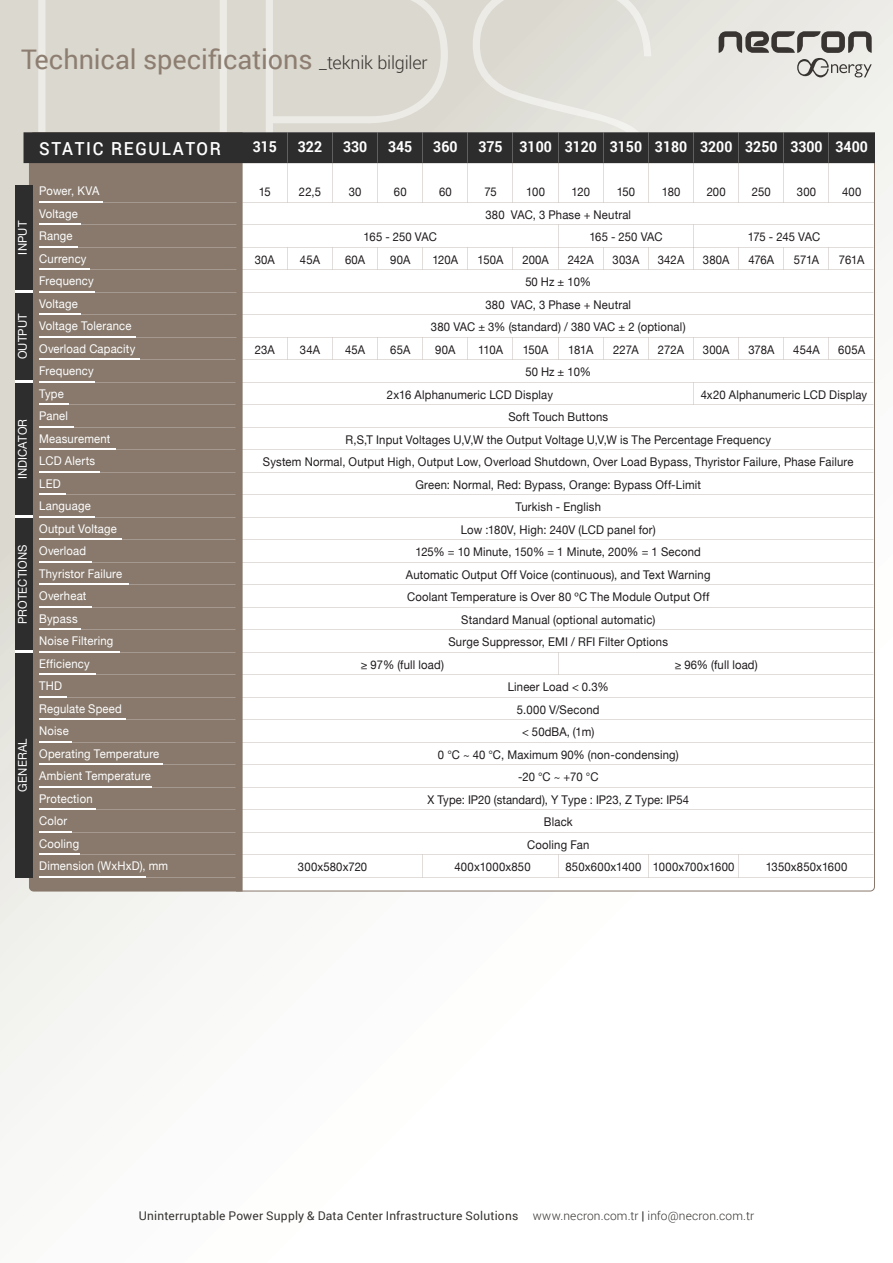
<style>
.page{position:relative;width:893px;height:1263px;background:#fff}
.page>*{position:absolute;margin:0;border:0;box-sizing:border-box;transform-origin:0 0}
.t1{font:27px "Roboto";color:#8d7e71}
.t2{font:500 18px "Roboto";letter-spacing:.1em;color:#fff;scale:.94 1}
.t3{font:700 15px "Roboto";color:#fff;scale:.94 1}
.t4{font:12px/22.5px "Helvetica Neue";letter-spacing:.015em;color:#1e1a1b;text-align:center;scale:.94 1}
.t5{font:12px/22.5px "Helvetica Neue";letter-spacing:.015em;color:#fff;scale:.94 1}
.t6{font:12px "Roboto";letter-spacing:.015em;color:#373431}
.t7{font:12px "Helvetica Neue";letter-spacing:-.005em;color:#1e1a1b;scale:.94 1}
.t8{font:12px "Helvetica Neue";letter-spacing:-.02em;color:#1e1a1b;scale:.94 1}
.s1{font-weight:300;font-size:18px;color:#383331}
.s2{font-weight:300}
.s3{font-weight:700}
</style>
<div class="page">
<img style="left:0;top:659px;width:248px;height:482px">
<img style="left:0;top:32px;width:38px;height:627px">
<svg style="left:719px;top:31px;width:153px;height:46px"></svg>
<svg style="left:38px;top:0;width:618px;height:132px;fill:#dad8cf"></svg>
<svg style="left:243px;top:163px;width:632px;height:729px"></svg>
<div style="left:29px;top:163px;width:214px;height:729px;background:#88796c"></div>
<div style="left:24px;top:133px;width:850px;height:30px;background:#2d2d2d"></div>
<div style="left:24px;top:132px;width:851px;height:31px;border:1px solid #2d2d2d"></div>
<hr style="left:40px;top:201px;width:63px;height:1px;background:#fff">
<hr style="left:39px;top:224px;width:42px;height:1px;background:#fff">
<hr style="left:39px;top:246px;width:39px;height:1px;background:#fff">
<hr style="left:39px;top:269px;width:51px;height:1px;background:#fff">
<hr style="left:39px;top:291px;width:56px;height:1px;background:#fff">
<hr style="left:39px;top:314px;width:42px;height:1px;background:#fff">
<hr style="left:39px;top:336px;width:97px;height:1px;background:#fff">
<hr style="left:39px;top:359px;width:101px;height:1px;background:#fff">
<hr style="left:39px;top:381px;width:56px;height:1px;background:#fff">
<hr style="left:39px;top:404px;width:30px;height:1px;background:#fff">
<hr style="left:39px;top:426px;width:35px;height:1px;background:#fff">
<hr style="left:39px;top:449px;width:76px;height:1px;background:#fff">
<hr style="left:39px;top:471px;width:61px;height:1px;background:#fff">
<svg style="left:39px;top:494px;width:26px;height:1px"></svg>
<hr style="left:39px;top:516px;width:56px;height:1px;background:#fff">
<hr style="left:39px;top:539px;width:82px;height:1px;background:#fff">
<hr style="left:39px;top:561px;width:53px;height:1px;background:#fff">
<hr style="left:39px;top:584px;width:89px;height:1px;background:#fff">
<hr style="left:39px;top:606px;width:53px;height:1px;background:#fff">
<hr style="left:39px;top:629px;width:42px;height:1px;background:#fff">
<hr style="left:39px;top:651px;width:81px;height:1px;background:#fff">
<hr style="left:39px;top:674px;width:57px;height:1px;background:#fff">
<svg style="left:39px;top:696px;width:28px;height:1px"></svg>
<hr style="left:39px;top:719px;width:87px;height:1px;background:#fff">
<hr style="left:39px;top:741px;width:33px;height:1px;background:#fff">
<hr style="left:39px;top:764px;width:124px;height:1px;background:#fff">
<hr style="left:39px;top:786px;width:113px;height:1px;background:#fff">
<hr style="left:39px;top:831px;width:33px;height:1px;background:#fff">
<hr style="left:39px;top:876px;width:107px;height:1px;background:#fff">
<hr style="left:39px;top:809px;width:57px;height:1px;background:#fff">
<hr style="left:39px;top:854px;width:41px;height:1px;background:#fff">
<div style="left:16px;top:185px;width:17px;height:692px;background:#2c2d2c"></div>
<svg style="left:16px;top:291px;width:17px;height:2px"></svg>
<svg style="left:16px;top:381px;width:17px;height:2px"></svg>
<svg style="left:16px;top:516px;width:17px;height:2px"></svg>
<svg style="left:16px;top:651px;width:17px;height:2px"></svg>
<h1 class="t1" style="left:21px;top:40px;width:408px">Technical specifications <span class="s1">_teknik bilgiler</span></h1>
<p class="t2" style="left:39px;top:136px;width:195px">STATIC REGULATOR</p>
<p class="t5" style="left:12px;top:255px;width:37px;rotate:-90deg">INPUT</p>
<p class="t5" style="left:12px;top:359px;width:50px;rotate:-90deg">OUTPUT</p>
<p class="t5" style="left:12px;top:479px;width:66px;rotate:-90deg">INDICATOR</p>
<p class="t5" style="left:12px;top:624px;width:86px;rotate:-90deg">PROTECTIONS</p>
<p class="t5" style="left:12px;top:791px;width:58px;rotate:-90deg">GENERAL</p>
<p class="t5" style="left:39px;top:180px;width:139px">Power, KVA<br>Voltage<br>Range<br>Currency<br>Frequency<br>Voltage<br>Voltage Tolerance<br>Overload Capacity<br>Frequency<br>Type<br>Panel<br>Measurement<br>LCD Alerts<br>LED<br>Language<br>Output Voltage<br>Overload<br>Thyristor Failure<br>Overheat<br>Bypass<br>Noise Filtering<br>Efficiency<br>THD<br>Regulate Speed<br>Noise<br>Operating Temperature<br>Ambient Temperature<br>Protection<br>Color<br>Cooling<br>Dimension (WxHxD), mm</p>
<p class="t3" style="left:253px;top:136px;width:27px">315</p>
<p class="t3" style="left:298px;top:136px;width:27px">322</p>
<p class="t3" style="left:343px;top:136px;width:27px">330</p>
<p class="t3" style="left:388px;top:136px;width:27px">345</p>
<p class="t3" style="left:433px;top:136px;width:27px">360</p>
<p class="t3" style="left:478px;top:136px;width:416px">375 3100 3120 3150 3180 3200 3250 3300 3400</p>
<p class="t4" style="left:259px;top:181px;width:14px">15</p>
<p class="t4" style="left:299px;top:181px;width:25px">22,5</p>
<p class="t4" style="left:349px;top:181px;width:15px">30</p>
<p class="t4" style="left:394px;top:181px;width:15px">60</p>
<p class="t4" style="left:439px;top:181px;width:15px">60</p>
<p class="t4" style="left:484px;top:181px;width:15px">75</p>
<p class="t4" style="left:526px;top:181px;width:21px">100</p>
<p class="t4" style="left:572px;top:181px;width:21px">120</p>
<p class="t4" style="left:617px;top:181px;width:21px">150</p>
<p class="t4" style="left:662px;top:181px;width:21px">180</p>
<p class="t4" style="left:707px;top:181px;width:22px">200</p>
<p class="t4" style="left:752px;top:181px;width:22px">250</p>
<p class="t4" style="left:797px;top:181px;width:22px">300</p>
<p class="t4" style="left:842px;top:181px;width:22px">400</p>
<p class="t4" style="left:485px;top:204px;width:157px">380 VAC, 3 Phase + Neutral</p>
<p class="t7" style="left:364px;top:228px;width:79px">165 - 250 VAC</p>
<p class="t7" style="left:589px;top:228px;width:79px">165 - 250 VAC</p>
<p class="t8" style="left:748px;top:228px;width:79px">175 - 245 VAC</p>
<p class="t4" style="left:255px;top:249px;width:23px">30A</p>
<p class="t4" style="left:300px;top:249px;width:23px">45A</p>
<p class="t4" style="left:345px;top:249px;width:23px">60A</p>
<p class="t4" style="left:390px;top:249px;width:23px">90A</p>
<p class="t4" style="left:432px;top:249px;width:29px">120A</p>
<p class="t4" style="left:478px;top:249px;width:29px">150A</p>
<p class="t4" style="left:522px;top:249px;width:30px">200A</p>
<p class="t4" style="left:568px;top:249px;width:29px">242A</p>
<p class="t4" style="left:613px;top:249px;width:30px">303A</p>
<p class="t4" style="left:658px;top:249px;width:30px">342A</p>
<p class="t4" style="left:703px;top:249px;width:30px">380A</p>
<p class="t4" style="left:748px;top:249px;width:29px">476A</p>
<p class="t4" style="left:794px;top:249px;width:28px">571A</p>
<p class="t4" style="left:839px;top:249px;width:29px">761A</p>
<p class="t4" style="left:431px;top:271px;width:272px">50 Hz ± 10%<br>380 VAC, 3 Phase + Neutral<br>380 VAC ± 3% (standard) / 380 VAC ± 2 (optional)</p>
<p class="t4" style="left:525px;top:361px;width:71px">50 Hz ± 10%</p>
<p class="t4" style="left:255px;top:339px;width:23px">23A</p>
<p class="t4" style="left:300px;top:339px;width:23px">34A</p>
<p class="t4" style="left:345px;top:339px;width:23px">45A</p>
<p class="t4" style="left:390px;top:339px;width:23px">65A</p>
<p class="t4" style="left:435px;top:339px;width:23px">90A</p>
<p class="t4" style="left:478px;top:339px;width:28px">110A</p>
<p class="t4" style="left:523px;top:339px;width:29px">150A</p>
<p class="t4" style="left:568px;top:339px;width:28px">181A</p>
<p class="t4" style="left:613px;top:339px;width:29px">227A</p>
<p class="t4" style="left:658px;top:339px;width:29px">272A</p>
<p class="t4" style="left:703px;top:339px;width:30px">300A</p>
<p class="t4" style="left:748px;top:339px;width:29px">378A</p>
<p class="t4" style="left:793px;top:339px;width:30px">454A</p>
<p class="t4" style="left:838px;top:339px;width:30px">605A</p>
<p class="t4" style="left:387px;top:384px;width:178px">2x16 Alphanumeric LCD Display</p>
<p class="t4" style="left:701px;top:384px;width:179px">4x20 Alphanumeric LCD Display</p>
<p class="t4" style="left:263px;top:407px;width:630px">Soft Touch Buttons<br>R,S,T Input Voltages U,V,W the Output Voltage U,V,W is The Percentage Frequency<br>System Normal, Output High, Output Low, Overload Shutdown, Over Load Bypass, Thyristor Failure, Phase Failure Green: Normal, Red: Bypass, Orange: Bypass Off-Limit<br>Turkish - English<br>Low :180V, High: 240V (LCD panel for)<br>125% = 10 Minute, 150% = 1 Minute, 200% = 1 Second<br>Automatic Output Off Voice (continuous), and Text Warning<br>Coolant Temperature is Over 80 ºC The Module Output Off<br>Standard Manual (optional automatic)<br>Surge Suppressor, EMI / RFI Filter Options</p>
<p class="t4" style="left:361px;top:654px;width:90px">≥ 97% (full load)</p>
<p class="t4" style="left:675px;top:654px;width:90px">≥ 96% (full load)</p>
<p class="t4" style="left:298px;top:857px;width:75px">300x580x720</p>
<p class="t4" style="left:427px;top:677px;width:280px">Lineer Load &lt; 0.3%<br>5.000 V/Second<br>&lt; 50dBA, (1m)<br>0 °C ~ 40 °C, Maximum 90% (non-condensing)<br>-20 °C ~ +70 °C<br>X Type: IP20 (standard), Y Type : IP23, Z Type: IP54<br>Black<br>Cooling Fan</p>
<p class="t4" style="left:454px;top:857px;width:82px">400x1000x850</p>
<p class="t4" style="left:565px;top:857px;width:181px">850x600x1400 1000x700x1600</p>
<p class="t4" style="left:766px;top:857px;width:88px">1350x850x1600</p>
<p class="t6" style="left:139px;top:1208px;width:617px">Uninterruptable Power Supply &amp; Data Center Infrastructure Solutions <span class="s2">www.necron.com.tr</span> <span class="s3">|</span> <span class="s2">info@necron.com.tr</span></p>
</div>
